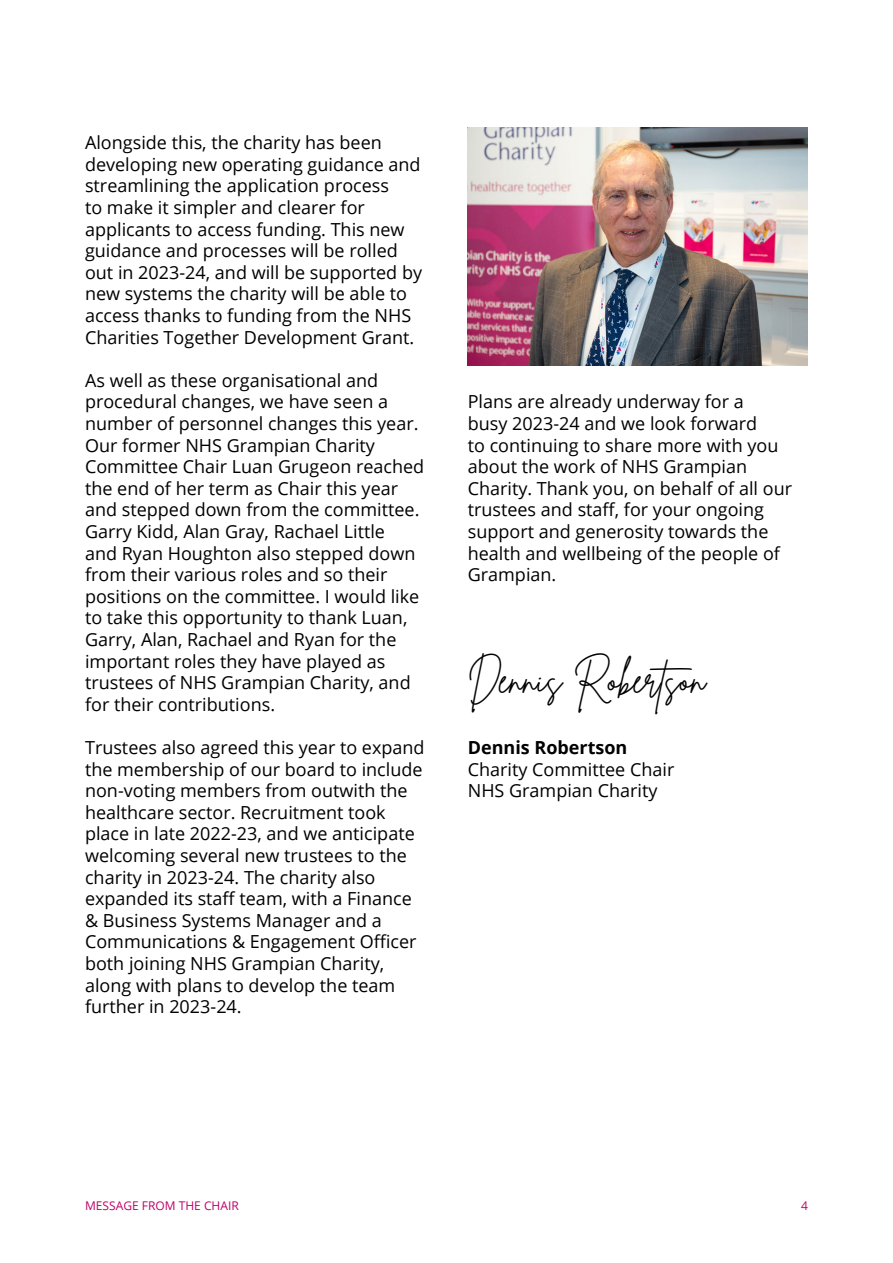
<style>
.page{position:relative;width:893px;height:1263px;background:#fff}
.page>*{position:absolute;margin:0;border:0;box-sizing:border-box;transform-origin:0 0}
.t1{font:37.5px "Brittany Signature";color:#000}
.t2{font:18px/21.6px "Open Sans";color:#000}
.t3{font:700 18px "Open Sans";color:#000}
.t4{font:12px "Open Sans";color:#bd006a}
</style>
<div class="page">
<img style="left:468px;top:128px;width:340px;height:237px">
<p class="t2" style="left:85px;top:131px;width:339px">Alongside this, the charity has been developing new operating guidance and streamlining the application process<br>to make it simpler and clearer for applicants to access funding. This new guidance and processes will be rolled out in 2023-24, and will be supported by new systems the charity will be able to access thanks to funding from the NHS Charities Together Development Grant.</p>
<p class="t2" style="left:85px;top:369px;width:341px">As well as these organisational and procedural changes, we have seen a number of personnel changes this year.<br>Our former NHS Grampian Charity Committee Chair Luan Grugeon reached the end of her term as Chair this year and stepped down from the committee.<br>Garry Kidd, Alan Gray, Rachael Little<br>and Ryan Houghton also stepped down from their various roles and so their positions on the committee. I would like to take this opportunity to thank Luan, Garry, Alan, Rachael and Ryan for the important roles they have played as trustees of NHS Grampian Charity, and for their contributions.</p>
<p class="t2" style="left:85px;top:736px;width:341px">Trustees also agreed this year to expand the membership of our board to include non-voting members from outwith the healthcare sector. Recruitment took place in late 2022-23, and we anticipate welcoming several new trustees to the charity in 2023-24. The charity also expanded its staff team, with a Finance &amp; Business Systems Manager and a Communications &amp; Engagement Officer both joining NHS Grampian Charity, along with plans to develop the team further in 2023-24.</p>
<p class="t2" style="left:468px;top:391px;width:326px">Plans are already underway for a<br>busy 2023-24 and we look forward<br>to continuing to share more with you about the work of NHS Grampian<br>Charity. Thank you, on behalf of all our trustees and staff, for your ongoing support and generosity towards the health and wellbeing of the people of<br>Grampian.</p>
<h1 class="t1" style="left:468px;top:656px;width:239px">Dennis Robertson</h1>
<p class="t3" style="left:468px;top:735px;width:161px">Dennis Robertson</p>
<p class="t2" style="left:468px;top:758px;width:208px">Charity Committee Chair<br>NHS Grampian Charity</p>
<p class="t4" style="left:85px;top:1197px;width:155px">MESSAGE FROM THE CHAIR</p>
<p class="t4" style="left:801px;top:1197px;width:8px">4</p>
</div>
